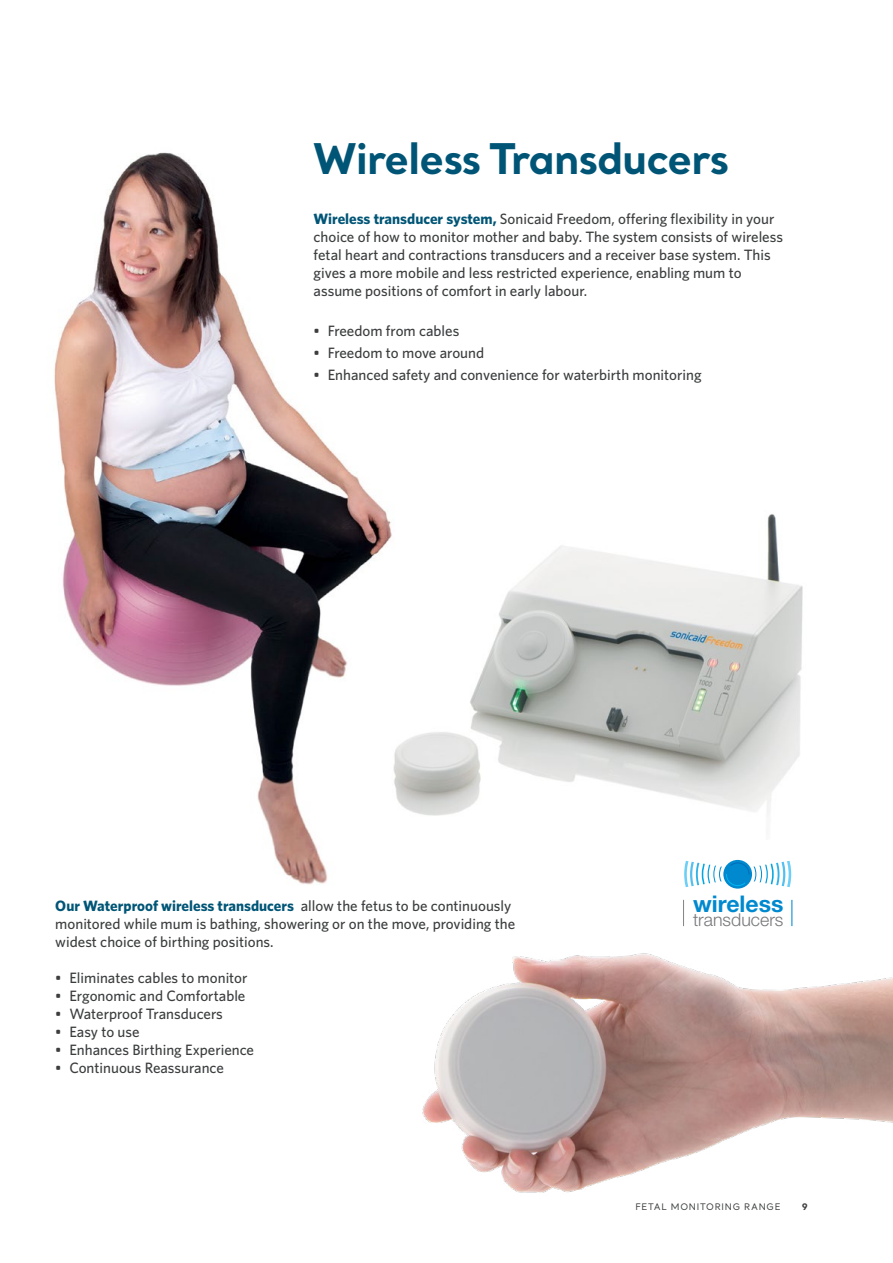
<style>
.page{position:relative;width:893px;height:1263px;background:#fff}
.page>*{position:absolute;margin:0;border:0;box-sizing:border-box;transform-origin:0 0}
.t1{font:700 42px "Santral";letter-spacing:-.02em;color:#005576}
.t2{font:700 22.95px "Helvetica Neue LT Pro";color:#0089cf}
.t3{font:300 17.7px "Helvetica Neue LT Pro";color:#77787b}
.t4{font:500 15px/18px "Whitney";color:#3b3d3e}
.t5{font:9px "Santral";letter-spacing:.08em;color:#3b3d3e}
.t6{font:700 9px "Santral";color:#3b3d3e}
.s1{font-weight:700;color:#005576}
</style>
<div class="page">
<img style="left:504px;top:514px;width:299px;height:301px">
<img style="left:54px;top:152px;width:450px;height:733px">
<img style="left:422px;top:953px;width:471px;height:240px">
<svg style="left:683px;top:900px;width:1px;height:26px"></svg>
<svg style="left:791px;top:900px;width:1px;height:26px"></svg>
<svg style="left:684px;top:860px;width:108px;height:28px"></svg>
<h1 class="t1" style="left:313px;top:130px;width:418px">Wireless Transducers</h1>
<p class="t4" style="left:314px;top:209px;width:471px"><span class="s1">Wireless transducer system,</span> Sonicaid Freedom, offering flexibility in your choice of how to monitor mother and baby. The system consists of wireless fetal heart and contractions transducers and a receiver base system. This gives a more mobile and less restricted experience, enabling mum to assume positions of comfort in early labour.</p>
<p class="t4" style="left:314px;top:321px;width:147px">• Freedom from cables</p>
<p class="t4" style="left:314px;top:344px;width:172px">• Freedom to move around</p>
<p class="t4" style="left:314px;top:366px;width:389px">• Enhanced safety and convenience for waterbirth monitoring</p>
<p class="t4" style="left:55px;top:896px;width:461px"><span class="s1">Our Waterproof wireless transducers</span> allow the fetus to be continuously monitored while mum is bathing, showering or on the move, providing the widest choice of birthing positions.</p>
<p class="t4" style="left:55px;top:968px;width:194px">• Eliminates cables to monitor</p>
<p class="t4" style="left:55px;top:986px;width:192px">• Ergonomic and Comfortable</p>
<p class="t4" style="left:55px;top:1004px;width:169px">• Waterproof Transducers</p>
<p class="t4" style="left:55px;top:1022px;width:86px">• Easy to use</p>
<p class="t4" style="left:55px;top:1040px;width:200px">• Enhances Birthing Experience</p>
<p class="t4" style="left:55px;top:1058px;width:170px">• Continuous Reassurance</p>
<h2 class="t2" style="left:693px;top:890px;width:92px">wireless</h2>
<p class="t3" style="left:693px;top:909px;width:92px">transducers</p>
<p class="t5" style="left:635px;top:1201px;width:147px">FETAL MONITORING RANGE</p>
<p class="t6" style="left:802px;top:1200px;width:7px">9</p>
</div>
